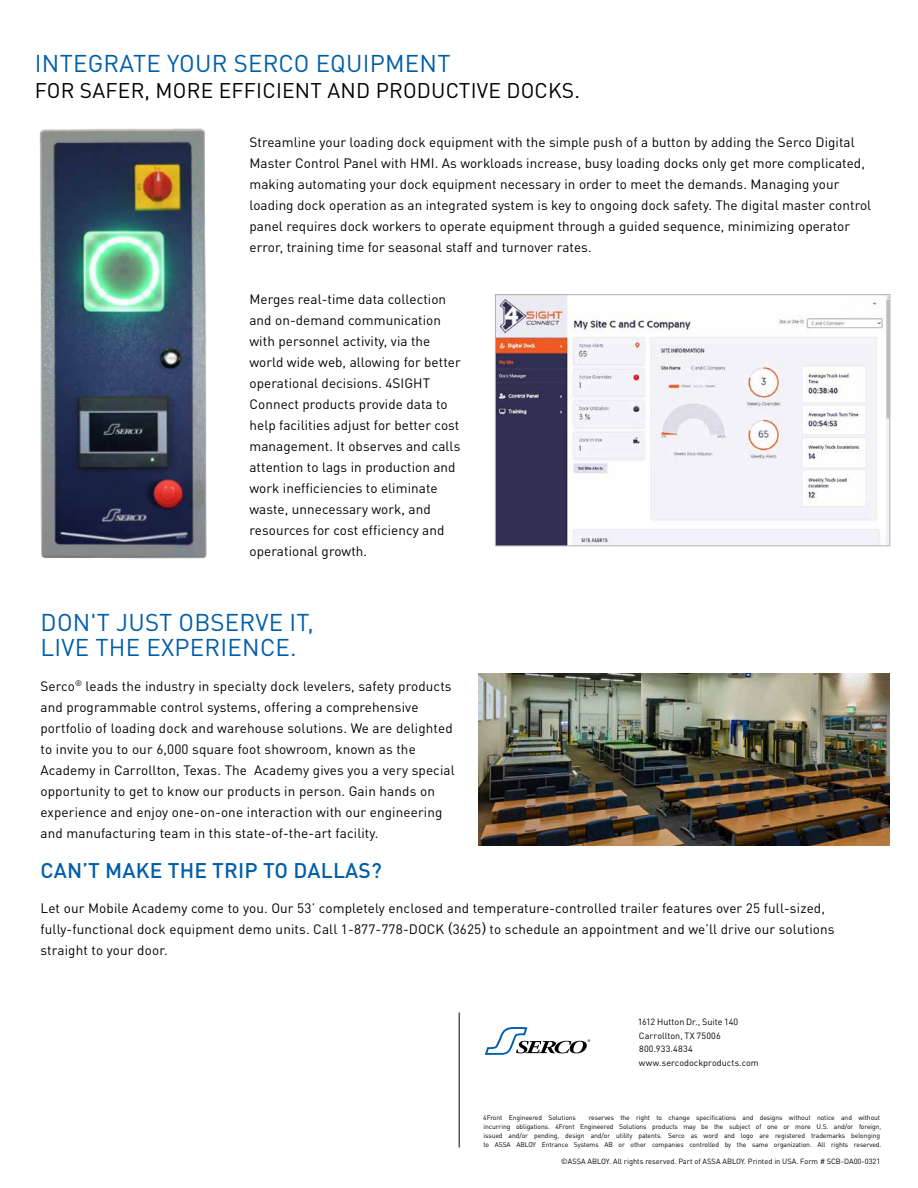
<style>
.page{position:relative;width:918px;height:1188px;background:#fff}
.page>*{position:absolute;margin:0;border:0;box-sizing:border-box;transform-origin:0 0}
.t1{font:24px/25.2px "DIN Pro";letter-spacing:.01em;color:#005daa}
.t2{font:21px "DIN Pro";letter-spacing:.01em;color:#000}
.t3{font:500 21px "DIN Pro";letter-spacing:.01em;color:#005daa}
.t4{font:13.5px/21px "DIN Pro";letter-spacing:.005em;color:#000}
.t5{font:9px/13.5px "DIN Pro";letter-spacing:.005em;color:#000}
.t6{font:7.5px "DIN Pro";color:#000}
.t7{font:6.75px/9px "DIN Pro";letter-spacing:-.01em;color:#000}
.s1{font-family:"Arial"}
</style>
<div class="page">
<hr style="left:459px;top:1012px;width:1px;height:136px;background:#000">
<svg style="left:485px;top:1027px;width:105px;height:28px"></svg>
<img style="left:39px;top:128px;width:168px;height:431px">
<img style="left:497px;top:296px;width:391px;height:248px">
<div style="left:495px;top:294px;width:395px;height:252px;border:1px solid #afb1b4"></div>
<img style="left:478px;top:674px;width:412px;height:172px">
<h1 class="t1" style="left:35px;top:49px;width:417px">INTEGRATE YOUR SERCO EQUIPMENT</h1>
<h2 class="t2" style="left:35px;top:73px;width:547px">FOR SAFER, MORE EFFICIENT AND PRODUCTIVE DOCKS.</h2>
<p class="t4" style="left:249px;top:130px;width:623px">Streamline your loading dock equipment with the simple push of a button by adding the Serco Digital Master Control Panel with HMI. As workloads increase, busy loading docks only get more complicated, making automating your dock equipment necessary in order to meet the demands. Managing your loading dock operation as an integrated system is key to ongoing dock safety. The digital master control panel requires dock workers to operate equipment through a guided sequence, minimizing operator error, training time for seasonal staff and turnover rates.</p>
<p class="t4" style="left:249px;top:287px;width:213px">Merges real-time data collection and on-demand communication with personnel activity, via the world wide web, allowing for better operational decisions. 4SIGHT<br>Connect products provide data to help facilities adjust for better cost management. It observes and calls attention to lags in production and work inefficiencies to eliminate waste, unnecessary work, and resources for cost efficiency and operational growth.</p>
<h1 class="t1" style="left:41px;top:607px;width:275px">DON'T JUST OBSERVE IT,<br>LIVE THE EXPERIENCE.</h1>
<p class="t4" style="left:40px;top:674px;width:416px">Serco<sup>®</sup> leads the industry in specialty dock levelers, safety products and programmable control systems, offering a comprehensive portfolio of loading dock and warehouse solutions. We are delighted to invite you to our 6,000 square foot showroom, known as the Academy in Carrollton, Texas. The Academy gives you a very special opportunity to get to know our products in person. Gain hands on experience and enjoy one-on-one interaction with our engineering and manufacturing team in this state-of-the-art facility.</p>
<h2 class="t3" style="left:41px;top:854px;width:343px">CAN’T MAKE THE TRIP TO DALLAS?</h2>
<p class="t4" style="left:40px;top:896px;width:796px">Let our Mobile Academy come to you. Our 53’ completely enclosed and temperature-controlled trailer features over 25 full-sized, fully-functional dock equipment demo units. Call 1-877-778-DOCK <span class="s1">(</span>3625<span class="s1">)</span> to schedule an appointment and we’ll drive our solutions straight to your door.</p>
<p class="t5" style="left:638px;top:1014px;width:122px">1612 Hutton Dr., Suite 140<br>Carrollton, TX 75006<br>800.933.4834 www.sercodockproducts.com</p>
<p class="t7" style="left:483px;top:1112px;width:94px">4Front Engineered Solutions</p>
<p class="t7" style="left:483px;top:1112px;width:399px;text-indent:105px">reserves the right to change specifications and designs without notice and without incurring obligations. 4Front Engineered Solutions products may be the subject of one or more U.S. and/or foreign, issued and/or pending, design and/or utility patents. Serco as word and logo are registered trademarks belonging to ASSA ABLOY Entrance Systems AB or other companies controlled by the same organization. All rights reserved.</p>
<p class="t6" style="left:561px;top:1155px;width:321px">©ASSA ABLOY. All rights reserved. Part of ASSA ABLOY. Printed in USA. Form # SCB-DA00-0321</p>
</div>
